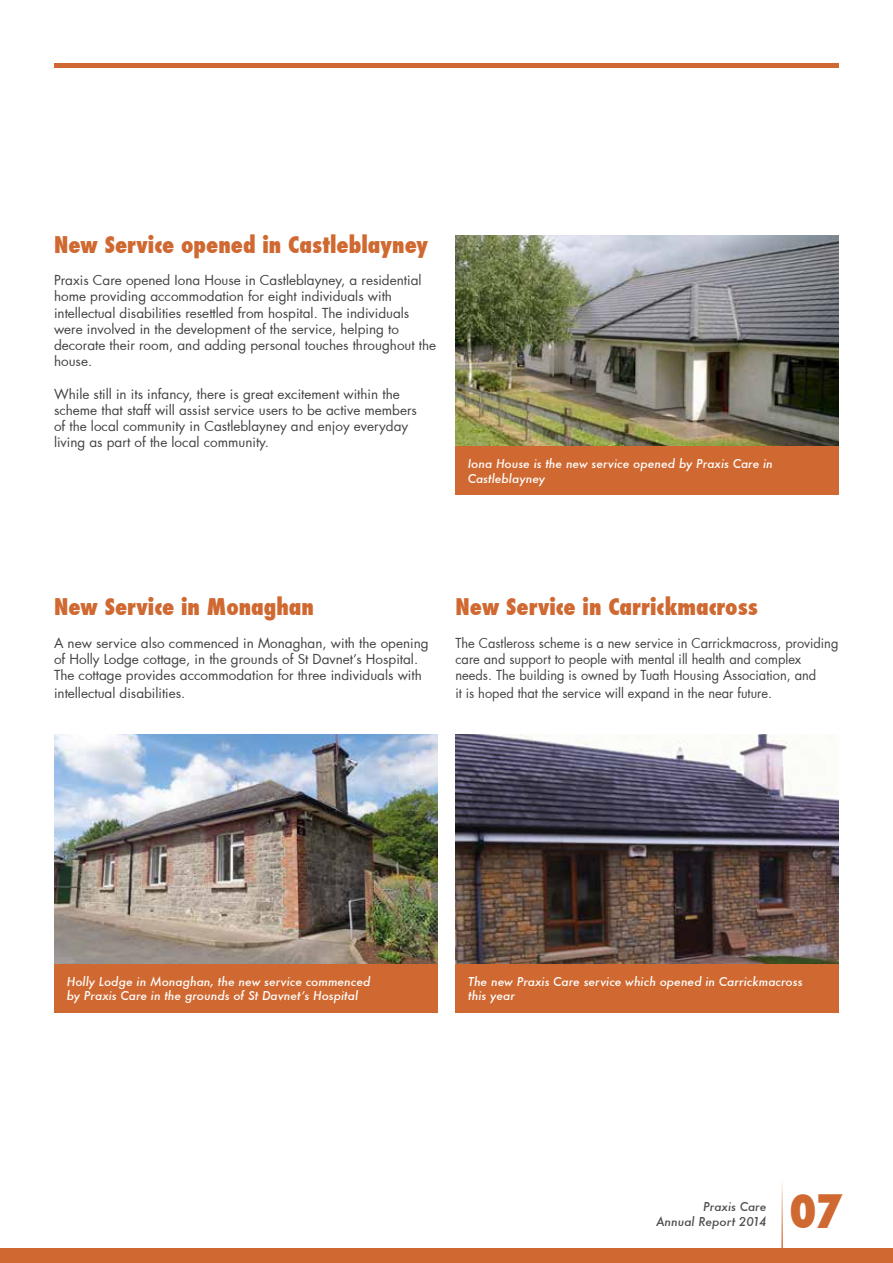
<style>
.page{position:relative;width:893px;height:1263px;background:#fff}
.page>*{position:absolute;margin:0;border:0;box-sizing:border-box;transform-origin:0 0}
.t1{font:800 condensed 45px "Futura";color:#d06931}
.t2{font:800 condensed 22.5px "Futura";color:#d06931}
.t3{font:13.5px/16.2px "Futura";color:#414042}
.t4{font:13.5px/16.2px "Futura";color:#414042;scale:.95 1}
.t5{font:italic 500 12px/14.4px "Futura";color:#fff}
.t6{font:italic 500 12px/14.4px "Futura";color:#4d4d4f;text-align:right}
</style>
<div class="page">
<img style="left:54px;top:734px;width:383px;height:230px">
<div style="left:54px;top:964px;width:383px;height:49px;background:#d06931"></div>
<img style="left:455px;top:236px;width:383px;height:210px">
<div style="left:455px;top:446px;width:384px;height:49px;background:#d06931"></div>
<img style="left:455px;top:734px;width:384px;height:230px">
<div style="left:455px;top:964px;width:384px;height:49px;background:#d06931"></div>
<div style="left:0;top:1248px;width:893px;height:15px;background:#d06931"></div>
<hr style="left:781px;top:1179px;width:2px;height:72px;background:#d06931">
<div style="left:54px;top:63px;width:785px;height:5px;background:#d06931"></div>
<h2 class="t2" style="left:54px;top:229px;width:376px">New Service opened in Castleblayney</h2>
<p class="t3" style="left:54px;top:272px;width:384px">Praxis Care opened Iona House in Castleblayney, a residential home providing accommodation for eight individuals with intellectual disabilities resettled from hospital. The individuals were involved in the development of the service, helping to decorate their room, and adding personal touches throughout the house.</p>
<p class="t3" style="left:54px;top:385px;width:364px">While still in its infancy, there is great excitement within the scheme that staff will assist service users to be active members of the local community in Castleblayney and enjoy everyday living as part of the local community.</p>
<p class="t5" style="left:468px;top:456px;width:307px">Iona House is the new service opened by Praxis Care in<br>Castleblayney</p>
<h2 class="t2" style="left:54px;top:592px;width:261px">New Service in Monaghan</h2>
<p class="t3" style="left:54px;top:634px;width:376px">A new service also commenced in Monaghan, with the opening of Holly Lodge cottage, in the grounds of St Davnet’s Hospital.<br>The cottage provides accommodation for three individuals with</p>
<p class="t3" style="left:54px;top:685px;width:133px">intellectual disabilities.</p>
<h2 class="t2" style="left:455px;top:592px;width:304px">New Service in Carrickmacross</h2>
<p class="t4" style="left:455px;top:634px;width:405px">The Castleross scheme is a new service in Carrickmacross, providing care and support to people with mental ill health and complex needs. The building is owned by Tuath Housing Association, and</p>
<p class="t4" style="left:455px;top:685px;width:335px">it is hoped that the service will expand in the near future.</p>
<p class="t5" style="left:67px;top:974px;width:305px">Holly Lodge in Monaghan, the new service commenced by Praxis Care in the grounds of St Davnet’s Hospital</p>
<p class="t5" style="left:468px;top:974px;width:336px">The new Praxis Care service which opened in Carrickmacross this year</p>
<p class="t6" style="left:656px;top:1199px;width:112px">Praxis Care<br>Annual Report 2014</p>
<h1 class="t1" style="left:790px;top:1180px;width:54px">07</h1>
</div>
